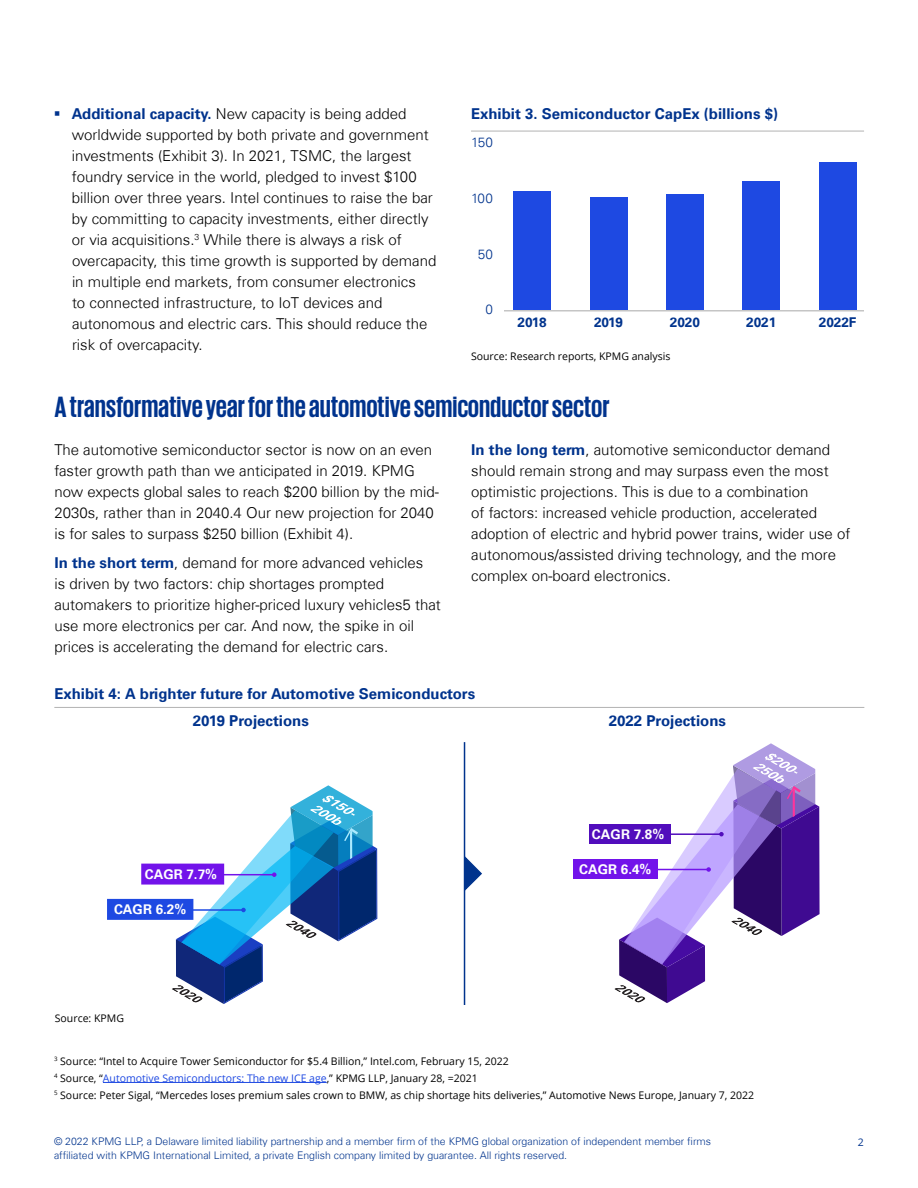
<style>
.page{position:relative;width:918px;height:1188px;background:#fff}
.page>*{position:absolute;margin:0;border:0;box-sizing:border-box;transform-origin:0 0}
.t1{font:700 30px "KPMG";color:#00338d}
.t2{font:300 15px/21px "Universfor KPMG";color:#000}
.t3{font:700 15px "Universfor KPMG";color:#00338d}
.t4{font:700 13.5px "Universfor KPMG";color:#00338d}
.t5{font:300 13.5px "Universfor KPMG";color:#00338d}
.t6{font:700 13.35px "Univers";color:#fff}
.t7{font:10.5px/17.1px "Open Sans";color:#000}
.t8{font:300 10.5px "Universfor KPMG";color:#00338d}
.t9{font:10.5px "Open Sans";color:#00338d}
.s1{font-weight:700;color:#00338d}
.s2{color:#1e49e2}
</style>
<div class="page">
<div style="left:819px;top:163px;width:37px;height:147px;background:#1e49e2"></div>
<div style="left:743px;top:181px;width:37px;height:129px;background:#1e49e2"></div>
<div style="left:666px;top:195px;width:38px;height:115px;background:#1e49e2"></div>
<div style="left:590px;top:198px;width:37px;height:112px;background:#1e49e2"></div>
<div style="left:513px;top:191px;width:38px;height:119px;background:#1e49e2"></div>
<hr style="left:504px;top:310px;width:360px;height:1px;background:#b2b2b2">
<hr style="left:103px;top:1082px;width:224px;height:1px;background:#1e49e2">
<hr style="left:471px;top:131px;width:393px;height:1px;background:#b2b2b2">
<div style="left:108px;top:900px;width:85px;height:19px;background:#1e49e2"></div>
<div style="left:107px;top:899px;width:86px;height:21px;border:2px solid #1e49e2"></div>
<div style="left:142px;top:864px;width:81px;height:20px;background:#7213ea"></div>
<div style="left:141px;top:864px;width:83px;height:21px;border:2px solid #7213ea"></div>
<svg style="left:171px;top:785px;width:206px;height:219px"></svg>
<div style="left:573px;top:859px;width:85px;height:20px;background:#7213ea"></div>
<div style="left:589px;top:824px;width:82px;height:19px;background:#510dbc"></div>
<svg style="left:614px;top:743px;width:206px;height:260px"></svg>
<hr style="left:464px;top:742px;width:1px;height:263px;background:#00338d">
<svg style="left:465px;top:855px;width:17px;height:36px"></svg>
<hr style="left:54px;top:707px;width:810px;height:1px;background:#b2b2b2">
<p class="t2" style="left:72px;top:103px;width:366px"><span class="s1">Additional capacity.</span> New capacity is being added worldwide supported by both private and government investments (Exhibit 3). In 2021, TSMC, the largest foundry service in the world, pledged to invest $100 billion over three years. Intel continues to raise the bar by committing to capacity investments, either directly or via acquisitions.<sup>3</sup> While there is always a risk of overcapacity, this time growth is supported by demand in multiple end markets, from consumer electronics<br>to connected infrastructure, to IoT devices and autonomous and electric cars. This should reduce the risk of overcapacity.</p>
<p class="t3" style="left:471px;top:105px;width:309px">Exhibit 3. Semiconductor CapEx (billions $)</p>
<p class="t5" style="left:471px;top:134px;width:23px">150</p>
<p class="t5" style="left:471px;top:190px;width:23px">100</p>
<p class="t5" style="left:478px;top:246px;width:17px">50</p>
<p class="t5" style="left:485px;top:301px;width:9px">0</p>
<p class="t4" style="left:518px;top:314px;width:31px">2018</p>
<p class="t4" style="left:594px;top:314px;width:31px">2019</p>
<p class="t4" style="left:670px;top:314px;width:32px">2020</p>
<p class="t4" style="left:746px;top:314px;width:32px">2021</p>
<p class="t4" style="left:819px;top:314px;width:39px">2022F</p>
<p class="t7" style="left:471px;top:348px;width:201px">Source: Research reports, KPMG analysis</p>
<h1 class="t1" style="left:54px;top:392px;width:557px">A transformative year for the automotive semiconductor sector</h1>
<p class="t2" style="left:54px;top:439px;width:386px">The automotive semiconductor sector is now on an even faster growth path than we anticipated in 2019. KPMG now expects global sales to reach $200 billion by the mid-2030s, rather than in 2040.4 Our new projection for 2040 is for sales to surpass $250 billion (Exhibit 4).</p>
<p class="t2" style="left:54px;top:553px;width:388px"><span class="s1">In the short term</span>, demand for more advanced vehicles<br>is driven by two factors: chip shortages prompted automakers to prioritize higher-priced luxury vehicles5 that use more electronics per car. And now, the spike in oil prices is accelerating the demand for electric cars.</p>
<p class="t2" style="left:471px;top:439px;width:381px"><span class="s1">In the long term</span>, automotive semiconductor demand should remain strong and may surpass even the most optimistic projections. This is due to a combination<br>of factors: increased vehicle production, accelerated adoption of electric and hybrid power trains, wider use of autonomous/assisted driving technology, and the more complex on-board electronics.</p>
<p class="t3" style="left:54px;top:685px;width:422px">Exhibit 4: A brighter future for Automotive Semiconductors</p>
<p class="t3" style="left:193px;top:712px;width:118px">2019 Projections</p>
<p class="t3" style="left:609px;top:712px;width:119px">2022 Projections</p>
<p class="t6" style="left:592px;top:826px;width:74px">CAGR 7.8%</p>
<p class="t6" style="left:145px;top:867px;width:74px">CAGR 7.7%</p>
<p class="t6" style="left:579px;top:861px;width:74px">CAGR 6.4%</p>
<p class="t6" style="left:114px;top:902px;width:74px">CAGR 6.2%</p>
<p class="t7" style="left:55px;top:1009px;width:71px">Source: KPMG</p>
<p class="t7" style="left:54px;top:1052px;width:702px"><sup>3</sup> Source: “Intel to Acquire Tower Semiconductor for $5.4 Billion,” Intel.com, February 15, 2022<br><sup>4</sup> Source, “<span class="s2">Automotive Semiconductors: The new ICE age</span>,” KPMG LLP, January 28, =2021<br><sup>5</sup> Source: Peter Sigal, “Mercedes loses premium sales crown to BMW, as chip shortage hits deliveries,” Automotive News Europe, January 7, 2022</p>
<p class="t8" style="left:54px;top:1135px;width:659px">© 2022 KPMG LLP, a Delaware limited liability partnership and a member firm of the KPMG global organization of independent member firms</p>
<p class="t9" style="left:858px;top:1135px;width:8px">2</p>
<p class="t8" style="left:54px;top:1149px;width:515px">affiliated with KPMG International Limited, a private English company limited by guarantee. All rights reserved.</p>
</div>
